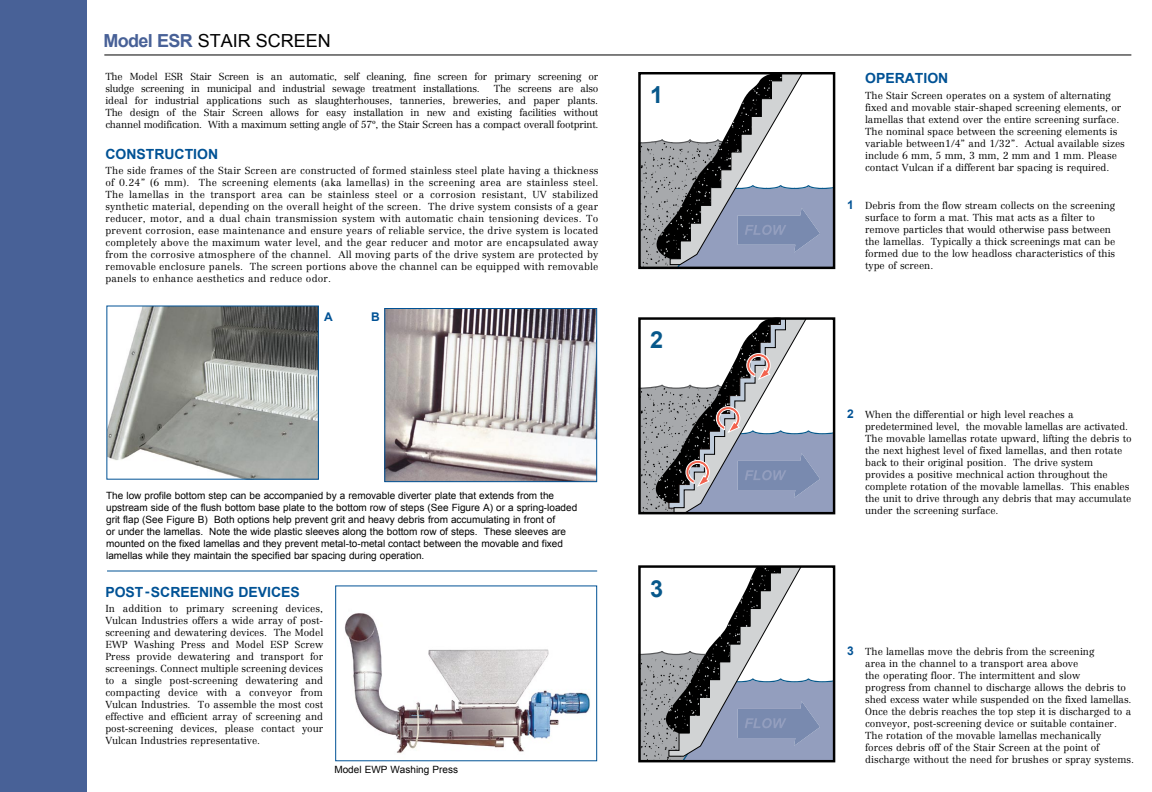
<style>
.page{position:relative;width:1152px;height:792px;background:#fff}
.page>*{position:absolute;margin:0;border:0;box-sizing:border-box;transform-origin:0 0}
.t1{font:700 23.5px "Arial";color:#07588b}
.t2{font:18px "Arial";color:#000}
.t3{font:700 14px "Arial";color:#005295}
.t4{font:700 12px "Arial";color:#005295}
.t5{font:300 10px/12px "Centennial LT Std";color:#000}
.t6{font:10px/12px "Arial";color:#000}
.s1{font-weight:700;color:#486197}
.s2{font-family:"Arial";font-weight:700;font-size:12px;color:#005295}
</style>
<div class="page">
<div style="left:0;top:0;width:87px;height:792px;background:#486197"></div>
<hr style="left:104px;top:54px;width:1027px;height:1px;background:#000">
<svg style="left:638px;top:75px;width:197px;height:195px"></svg>
<div style="left:638px;top:72px;width:197px;height:197px;border:2px solid #000"></div>
<svg style="left:641px;top:568px;width:191px;height:191px"></svg>
<div style="left:638px;top:565px;width:197px;height:197px;border:2px solid #000"></div>
<svg style="left:638px;top:317px;width:197px;height:198px"></svg>
<img style="left:108px;top:308px;width:209px;height:170px">
<div style="left:106px;top:306px;width:213px;height:174px;border:1px solid #005295"></div>
<img style="left:344px;top:613px;width:246px;height:141px">
<div style="left:335px;top:585px;width:262px;height:176px;border:1px solid #005295"></div>
<hr style="left:107px;top:570px;width:490px;height:2px;background:#005295">
<img style="left:386px;top:310px;width:209px;height:170px">
<div style="left:384px;top:308px;width:213px;height:174px;border:1px solid #005295"></div>
<h2 class="t2" style="left:103px;top:28px;width:229px"><span class="s1">Model ESR</span> STAIR SCREEN</h2>
<p class="t5" style="left:105px;top:71px;width:494px">The Model ESR Stair Screen is an automatic, self cleaning, fine screen for primary screening or sludge screening in municipal and industrial sewage treatment installations.</p>
<p class="t5" style="left:105px;top:83px;width:495px;text-align:justify;text-indent:388px">The screens are also ideal for industrial applications such as slaughterhouses, tanneries, breweries, and paper plants.<br>The design of the Stair Screen allows for easy installation in new and existing facilities without channel modification. With a maximum setting angle of 57º, the Stair Screen has a compact overall footprint.</p>
<h3 class="t3" style="left:105px;top:145px;width:114px">CONSTRUCTION</h3>
<p class="t5" style="left:105px;top:165px;width:495px;text-align:justify">The side frames of the Stair Screen are constructed of formed stainless steel plate having a thickness of 0.24” (6 mm). The screening elements (aka lamellas) in the screening area are stainless steel.<br>The lamellas in the transport area can be stainless steel or a corrosion resistant, UV stabilized synthetic material, depending on the overall height of the screen. The drive system consists of a gear reducer, motor, and a dual chain transmission system with automatic chain tensioning devices. To prevent corrosion, ease maintenance and ensure years of reliable service, the drive system is located completely above the maximum water level, and the gear reducer and motor are encapsulated away from the corrosive atmosphere of the channel. All moving parts of the drive system are protected by removable enclosure panels. The screen portions above the channel can be equipped with removable panels to enhance aesthetics and reduce odor.</p>
<p class="t4" style="left:324px;top:309px;width:10px">A</p>
<p class="t4" style="left:371px;top:309px;width:10px">B</p>
<h1 class="t1" style="left:650px;top:79px;width:15px">1</h1>
<h1 class="t1" style="left:650px;top:324px;width:15px">2</h1>
<p class="t6" style="left:106px;top:490px;width:473px">The low profile bottom step can be accompanied by a removable diverter plate that extends from the upstream side of the flush bottom base plate to the bottom row of steps (See Figure A) or a spring-loaded grit flap (See Figure B) Both options help prevent grit and heavy debris from accumulating in front of<br>or under the lamellas. Note the wide plastic sleeves along the bottom row of steps. These sleeves are mounted on the fixed lamellas and they prevent metal-to-metal contact between the movable and fixed lamellas while they maintain the specified bar spacing during operation.</p>
<h3 class="t3" style="left:105px;top:583px;width:196px">POST-SCREENING DEVICES</h3>
<p class="t5" style="left:105px;top:603px;width:219px;text-align:justify">In addition to primary screening devices, Vulcan Industries offers a wide array of post&shy;screening and dewatering devices. The Model EWP Washing Press and Model ESP Screw Press provide dewatering and transport for screenings. Connect multiple screening devices to a single post-screening dewatering and compacting device with a conveyor from Vulcan Industries. To assemble the most cost effective and efficient array of screening and post-screening devices, please contact your Vulcan Industries representative.</p>
<p class="t6" style="left:334px;top:763px;width:125px">Model EWP Washing Press</p>
<h1 class="t1" style="left:650px;top:573px;width:15px">3</h1>
<h3 class="t3" style="left:865px;top:69px;width:85px">OPERATION</h3>
<p class="t5" style="left:865px;top:90px;width:261px">The Stair Screen operates on a system of alternating fixed and movable stair-shaped screening elements, or lamellas that extend over the entire screening surface.<br>The nominal space between the screening elements is variable between1/4” and 1/32”. Actual available sizes include 6 mm, 5 mm, 3 mm, 2 mm and 1 mm. Please contact Vulcan if a different bar spacing is required.</p>
<p class="t5" style="left:865px;top:199px;width:252px;text-indent:-18px"><span class="s2">1</span> Debris from the flow stream collects on the screening surface to form a mat. This mat acts as a filter to remove particles that would otherwise pass between the lamellas. Typically a thick screenings mat can be formed due to the low headloss characteristics of this type of screen.</p>
<p class="t5" style="left:865px;top:408px;width:268px;text-indent:-18px"><span class="s2">2</span> When the differential or high level reaches a predetermined level, the movable lamellas are activated.<br>The movable lamellas rotate upward, lifting the debris to the next highest level of fixed lamellas, and then rotate back to their original position. The drive system provides a positive mechnical action throughout the complete rotation of the movable lamellas. This enables the unit to drive through any debris that may accumulate under the screening surface.</p>
<p class="t5" style="left:865px;top:645px;width:270px;text-indent:-18px"><span class="s2">3</span> The lamellas move the debris from the screening<br>area in the channel to a transport area above<br>the operating floor. The intermittent and slow<br>progress from channel to discharge allows the debris to shed excess water while suspended on the fixed lamellas.<br>Once the debris reaches the top step it is discharged to a conveyor, post-screening device or suitable container.<br>The rotation of the movable lamellas mechanically<br>forces debris off of the Stair Screen at the point of discharge without the need for brushes or spray systems.</p>
</div>
